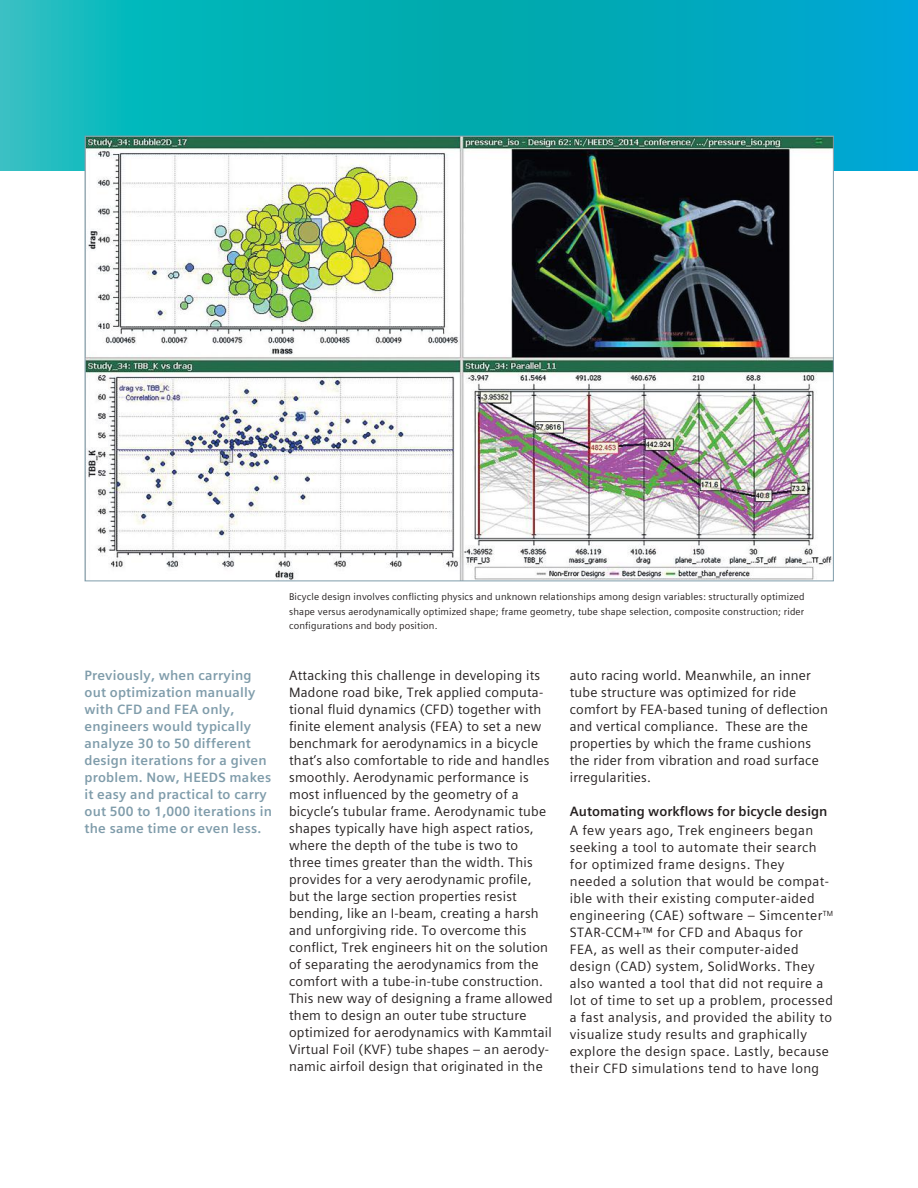
<style>
.page{position:relative;width:918px;height:1188px;background:#fff}
.page>*{position:absolute;margin:0;border:0;box-sizing:border-box;transform-origin:0 0}
.t1{font:13.5px/17px "Siemens Sans Global";letter-spacing:.015em;color:#241f1f}
.t2{font:700 13.5px/17px "Siemens Sans Global";letter-spacing:.015em;color:#7f9caa}
.t3{font:700 13.5px "Siemens Sans Global";color:#241f1f}
.t4{font:9.75px/14.7px "Siemens Sans Global";letter-spacing:.015em;color:#241f1f;text-align:justify}
</style>
<div class="page">
<svg style="left:0;top:0;width:918px;height:170px;background:#06adbb"></svg>
<img style="left:87px;top:138px;width:745px;height:441px">
<p class="t4" style="left:289px;top:589px;width:517px">Bicycle design involves conflicting physics and unknown relationships among design variables: structurally optimized shape versus aerodynamically optimized shape; frame geometry, tube shape selection, composite construction; rider configurations and body position.</p>
<p class="t2" style="left:84px;top:667px;width:189px">Previously, when carrying out optimization manually with CFD and FEA only, engineers would typically analyze 30 to 50 different design iterations for a given problem. Now, HEEDS makes it easy and practical to carry out 500 to 1,000 iterations in the same time or even less.</p>
<p class="t1" style="left:570px;top:667px;width:260px">auto racing world. Meanwhile, an inner tube structure was optimized for ride comfort by FEA-based tuning of deflection and vertical compliance. These are the properties by which the frame cushions the rider from vibration and road surface irregularities.</p>
<p class="t1" style="left:289px;top:667px;width:265px">Attacking this challenge in developing its Madone road bike, Trek applied computa&shy;tional fluid dynamics (CFD) together with finite element analysis (FEA) to set a new benchmark for aerodynamics in a bicycle that’s also comfortable to ride and handles smoothly. Aerodynamic performance is most influenced by the geometry of a bicycle’s tubular frame. Aerodynamic tube shapes typically have high aspect ratios, where the depth of the tube is two to three times greater than the width. This provides for a very aerodynamic profile, but the large section properties resist bending, like an I-beam, creating a harsh and unforgiving ride. To overcome this conflict, Trek engineers hit on the solution of separating the aerodynamics from the comfort with a tube-in-tube construction.<br>This new way of designing a frame allowed them to design an outer tube structure optimized for aerodynamics with Kammtail Virtual Foil (KVF) tube shapes – an aerody&shy;namic airfoil design that originated in the</p>
<p class="t3" style="left:570px;top:801px;width:259px">Automating workflows for bicycle design</p>
<p class="t1" style="left:570px;top:822px;width:265px">A few years ago, Trek engineers began seeking a tool to automate their search for optimized frame designs. They needed a solution that would be compat&shy;ible with their existing computer-aided engineering (CAE) software – Simcenter<sup>TM </sup>STAR-CCM+™ for CFD and Abaqus for FEA, as well as their computer-aided design (CAD) system, SolidWorks. They also wanted a tool that did not require a lot of time to set up a problem, processed a fast analysis, and provided the ability to visualize study results and graphically explore the design space. Lastly, because their CFD simulations tend to have long</p>
</div>
